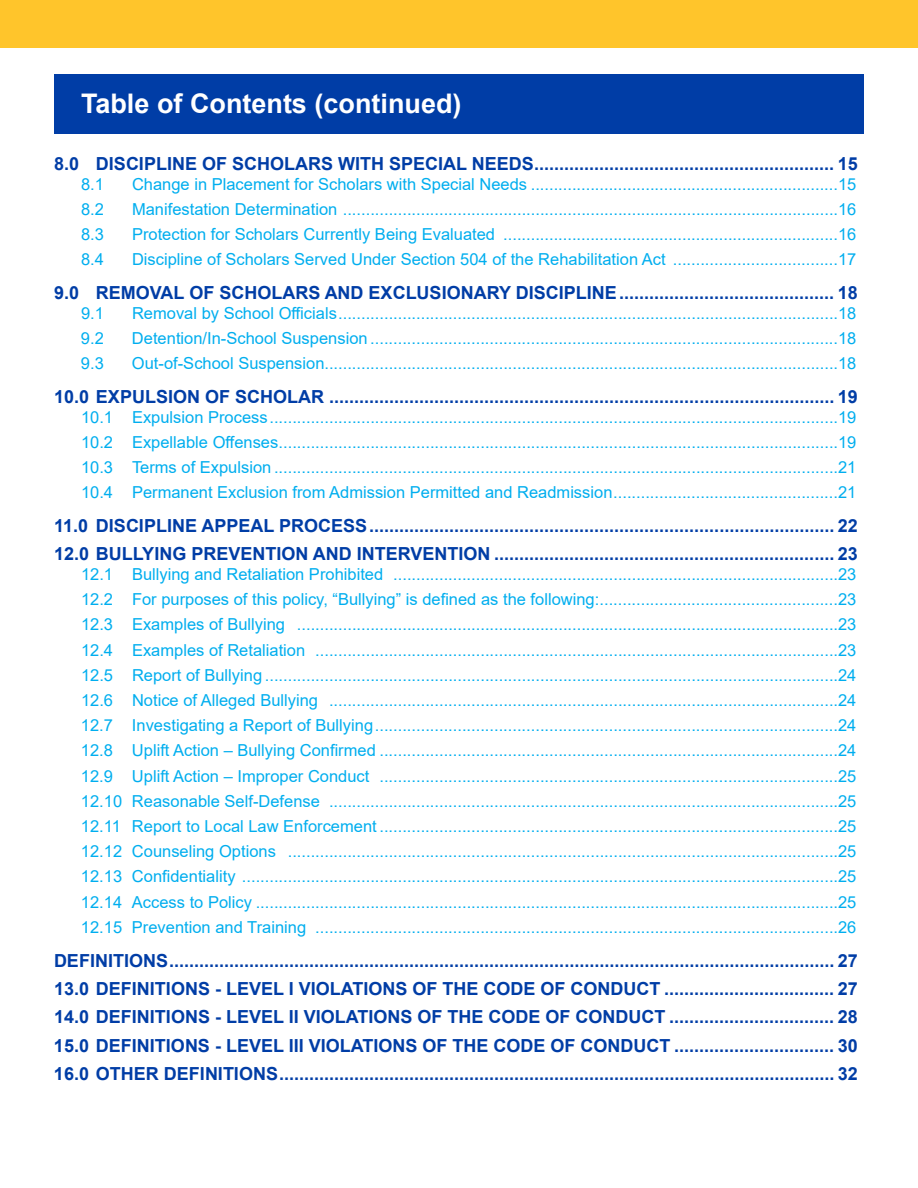
<style>
.page{position:relative;width:918px;height:1188px;background:#fff}
.page>*{position:absolute;margin:0;border:0;box-sizing:border-box;transform-origin:0 0}
.t1{font:700 27px "Arial";color:#fff}
.t2{font:700 18px/28.3px "Arial";color:#003da6}
.t3{font:16.5px/25.2px "Arial";color:#00aeef;text-align:justify}
</style>
<div class="page">
<div style="left:54px;top:74px;width:810px;height:59px;background:#003da6"></div>
<div style="left:0;top:0;width:918px;height:48px;background:#ffc52b"></div>
<h1 class="t1" style="left:81px;top:84px;width:382px">Table of Contents (continued)</h1>
<p class="t2" style="left:54px;top:149px;width:805px">8.0 DISCIPLINE OF SCHOLARS WITH SPECIAL NEEDS............................................................ 15</p>
<p class="t3" style="left:81px;top:171px;width:24px">8.1</p>
<p class="t3" style="left:132px;top:171px;width:726px">Change in Placement for Scholars with Special Needs ...................................................................15</p>
<p class="t3" style="left:81px;top:196px;width:24px">8.2</p>
<p class="t3" style="left:132px;top:196px;width:726px">Manifestation Determination ............................................................................................................16</p>
<p class="t3" style="left:81px;top:221px;width:24px">8.3</p>
<p class="t3" style="left:132px;top:221px;width:726px">Protection for Scholars Currently Being Evaluated .........................................................................16</p>
<p class="t3" style="left:81px;top:247px;width:24px">8.4</p>
<p class="t3" style="left:132px;top:247px;width:726px">Discipline of Scholars Served Under Section 504 of the Rehabilitation Act ....................................17</p>
<p class="t2" style="left:54px;top:279px;width:805px">9.0 REMOVAL OF SCHOLARS AND EXCLUSIONARY DISCIPLINE........................................... 18</p>
<p class="t3" style="left:81px;top:300px;width:24px">9.1</p>
<p class="t3" style="left:132px;top:300px;width:726px">Removal by School Officials.............................................................................................................18</p>
<p class="t3" style="left:81px;top:325px;width:24px">9.2</p>
<p class="t3" style="left:132px;top:325px;width:726px">Detention/In-School Suspension ......................................................................................................18</p>
<p class="t3" style="left:81px;top:351px;width:24px">9.3</p>
<p class="t3" style="left:132px;top:351px;width:726px">Out-of-School Suspension................................................................................................................18</p>
<p class="t2" style="left:54px;top:383px;width:805px">10.0 EXPULSION OF SCHOLAR ..................................................................................................... 19</p>
<p class="t3" style="left:81px;top:404px;width:777px">10.1 Expulsion Process............................................................................................................................19<br>10.2 Expellable Offenses..........................................................................................................................19<br>10.3 Terms of Expulsion ...........................................................................................................................21<br>10.4 Permanent Exclusion from Admission Permitted and Readmission.................................................21</p>
<p class="t2" style="left:54px;top:512px;width:805px">11.0 DISCIPLINE APPEAL PROCESS............................................................................................. 22<br>12.0 BULLYING PREVENTION AND INTERVENTION .................................................................... 23</p>
<p class="t3" style="left:81px;top:562px;width:777px">12.1 Bullying and Retaliation Prohibited .................................................................................................23<br>12.2 For purposes of this policy, “Bullying” is defined as the following:....................................................23<br>12.3 Examples of Bullying ......................................................................................................................23<br>12.4 Examples of Retaliation ..................................................................................................................23<br>12.5 Report of Bullying .............................................................................................................................24<br>12.6 Notice of Alleged Bullying ...............................................................................................................24<br>12.7 Investigating a Report of Bullying.....................................................................................................24<br>12.8 Uplift Action – Bullying Confirmed ....................................................................................................24<br>12.9 Uplift Action – Improper Conduct ....................................................................................................25<br>12.10 Reasonable Self-Defense ...............................................................................................................25<br>12.11 Report to Local Law Enforcement ....................................................................................................25<br>12.12 Counseling Options ........................................................................................................................25<br>12.13 Confidentiality ..................................................................................................................................25<br>12.14 Access to Policy ...............................................................................................................................25<br>12.15 Prevention and Training ..................................................................................................................26</p>
<p class="t2" style="left:54px;top:946px;width:805px;text-align:justify">DEFINITIONS..................................................................................................................................... 27<br>13.0 DEFINITIONS - LEVEL I VIOLATIONS OF THE CODE OF CONDUCT .................................. 27<br>14.0 DEFINITIONS - LEVEL II VIOLATIONS OF THE CODE OF CONDUCT ................................. 28<br>15.0 DEFINITIONS - LEVEL III VIOLATIONS OF THE CODE OF CONDUCT ................................ 30<br>16.0 OTHER DEFINITIONS............................................................................................................... 32</p>
</div>
